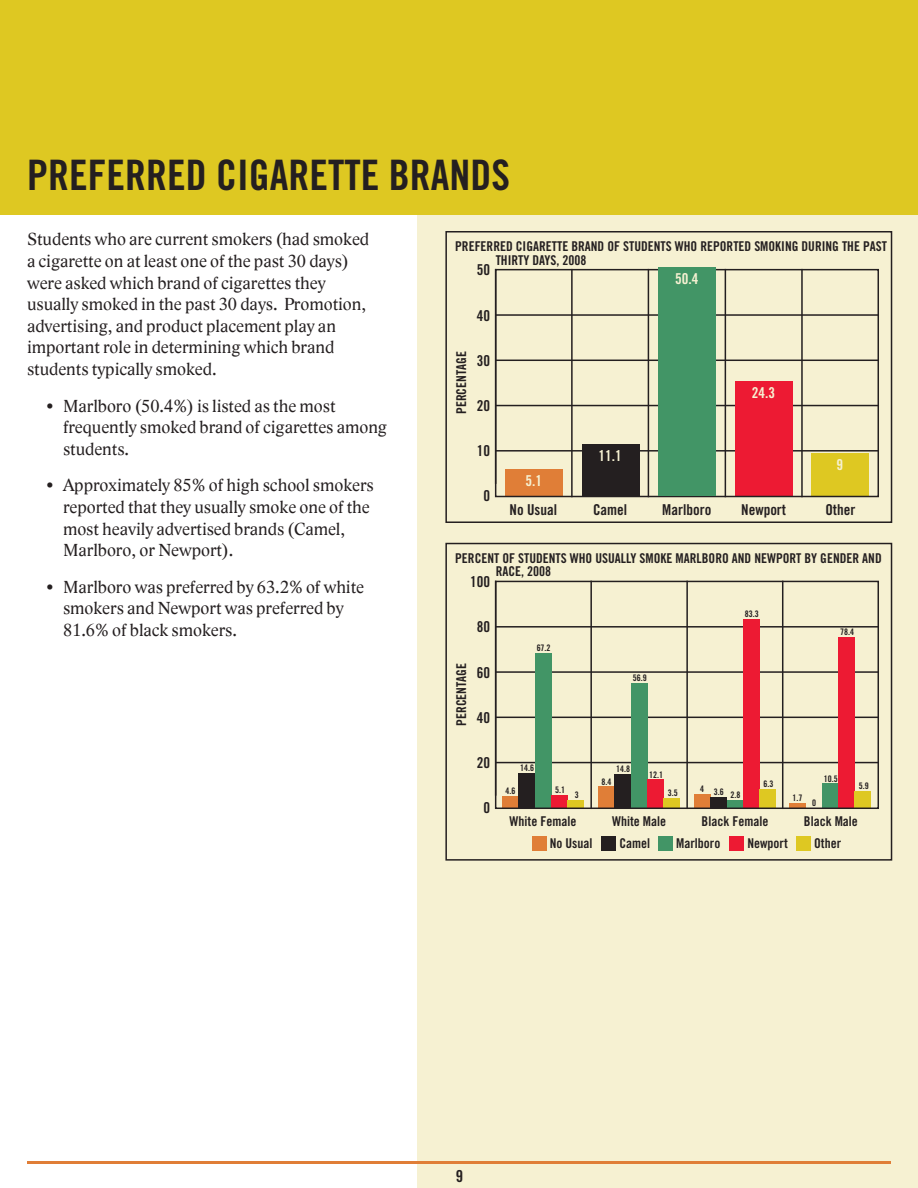
<style>
.page{position:relative;width:918px;height:1188px;background:#fff}
.page>*{position:absolute;margin:0;border:0;box-sizing:border-box;transform-origin:0 0}
.t1{font:42px "Trade Gothic Bold Cond Twenty";color:#241f20}
.t2{font:18px/21.6px "Lido STF";color:#241f20}
.t3{font:16.5px "Trade Gothic Bold Cond Twenty";color:#241f20}
.t4{font:15px "Trade Gothic Bold Cond Twenty";color:#241f20}
.t5{font:15px "Trade Gothic Bold Cond Twenty";color:#f6f1d2}
.t6{font:13.5px/13.5px "Trade Gothic Bold Cond Twenty";color:#241f20}
.t7{font:9px "Trade Gothic Bold Cond Twenty";color:#241f20}
</style>
<div class="page">
<div style="left:418px;top:1px;width:500px;height:1187px;background:#f6f1d2"></div>
<div style="left:0;top:0;width:918px;height:215px;background:#dec822"></div>
<div style="left:445px;top:231px;width:447px;height:292px;border:2px solid #241f20"></div>
<hr style="left:725px;top:269px;width:1px;height:228px;background:#231f20">
<hr style="left:801px;top:269px;width:2px;height:228px;background:#231f20">
<hr style="left:571px;top:269px;width:2px;height:228px;background:#241f20">
<hr style="left:648px;top:269px;width:1px;height:228px;background:#241f20">
<hr style="left:495px;top:314px;width:384px;height:2px;background:#241f20">
<hr style="left:495px;top:360px;width:384px;height:1px;background:#241f20">
<hr style="left:495px;top:405px;width:384px;height:1px;background:#241f20">
<hr style="left:495px;top:450px;width:384px;height:2px;background:#241f20">
<div style="left:505px;top:469px;width:58px;height:27px;background:#e07e37"></div>
<div style="left:735px;top:382px;width:58px;height:114px;background:#ed1a33"></div>
<div style="left:811px;top:453px;width:58px;height:43px;background:#dec822"></div>
<div style="left:582px;top:444px;width:57px;height:52px;background:#241f20"></div>
<div style="left:445px;top:543px;width:447px;height:318px;border:2px solid #241f20"></div>
<hr style="left:686px;top:581px;width:2px;height:228px;background:#231f20">
<hr style="left:782px;top:581px;width:1px;height:228px;background:#231f20">
<hr style="left:590px;top:581px;width:2px;height:228px;background:#241f20">
<hr style="left:495px;top:626px;width:384px;height:2px;background:#241f20">
<hr style="left:495px;top:671px;width:384px;height:2px;background:#241f20">
<hr style="left:495px;top:717px;width:384px;height:1px;background:#241f20">
<hr style="left:495px;top:762px;width:384px;height:1px;background:#241f20">
<div style="left:535px;top:653px;width:16px;height:155px;background:#429566"></div>
<div style="left:502px;top:796px;width:17px;height:13px;background:#e07e37"></div>
<div style="left:519px;top:773px;width:16px;height:35px;background:#241f20"></div>
<div style="left:551px;top:795px;width:17px;height:13px;background:#ed1a33"></div>
<div style="left:568px;top:800px;width:16px;height:8px;background:#dec822"></div>
<div style="left:631px;top:683px;width:16px;height:125px;background:#429566"></div>
<div style="left:598px;top:787px;width:17px;height:21px;background:#e07e37"></div>
<div style="left:615px;top:774px;width:16px;height:35px;background:#241f20"></div>
<div style="left:647px;top:780px;width:17px;height:28px;background:#ed1a33"></div>
<div style="left:664px;top:798px;width:16px;height:10px;background:#dec822"></div>
<div style="left:727px;top:800px;width:16px;height:8px;background:#429566"></div>
<div style="left:694px;top:794px;width:16px;height:14px;background:#e07e37"></div>
<div style="left:710px;top:797px;width:17px;height:11px;background:#241f20"></div>
<div style="left:743px;top:619px;width:16px;height:189px;background:#ed1a33"></div>
<div style="left:759px;top:789px;width:17px;height:19px;background:#dec822"></div>
<div style="left:822px;top:784px;width:16px;height:24px;background:#429566"></div>
<div style="left:789px;top:803px;width:17px;height:5px;background:#e07e37"></div>
<div style="left:838px;top:637px;width:17px;height:171px;background:#ed1a33"></div>
<div style="left:855px;top:791px;width:16px;height:17px;background:#dec822"></div>
<div style="left:495px;top:581px;width:384px;height:228px;border:2px solid #241f20"></div>
<hr style="left:27px;top:1161px;width:864px;height:3px;background:#e07e37">
<div style="left:495px;top:269px;width:384px;height:228px;border:2px solid #241f20"></div>
<div style="left:658px;top:268px;width:58px;height:228px;background:#429566"></div>
<div style="left:532px;top:836px;width:14px;height:14px;background:#e07e37"></div>
<div style="left:602px;top:836px;width:14px;height:14px;background:#241f20"></div>
<div style="left:659px;top:836px;width:14px;height:14px;background:#429566"></div>
<div style="left:730px;top:836px;width:14px;height:14px;background:#ed1a33"></div>
<div style="left:797px;top:836px;width:14px;height:14px;background:#dec822"></div>
<h1 class="t1" style="left:27px;top:150px;width:482px">PREFERRED CIGARETTE BRANDS</h1>
<p class="t2" style="left:27px;top:229px;width:344px">Students who are current smokers (had smoked a cigarette on at least one of the past 30 days) were asked which brand of cigarettes they usually smoked in the past 30 days. Promotion, advertising, and product placement play an important role in determining which brand students typically smoked.</p>
<p class="t2" style="left:63px;top:395px;width:326px;text-indent:-17px">• Marlboro (50.4%) is listed as the most frequently smoked brand of cigarettes among students.</p>
<p class="t2" style="left:63px;top:475px;width:312px;text-indent:-17px">• Approximately 85% of high school smokers reported that they usually smoke one of the most heavily advertised brands (Camel, Marlboro, or Newport).</p>
<p class="t2" style="left:63px;top:576px;width:303px;text-indent:-17px">• Marlboro was preferred by 63.2% of white smokers and Newport was preferred by<br>81.6% of black smokers.</p>
<p class="t6" style="left:496px;top:240px;width:393px;text-indent:-40px">PREFERRED CIGARETTE BRAND OF STUDENTS WHO REPORTED SMOKING DURING THE PAST<br>THIRTY DAYS, 2008</p>
<p class="t4" style="left:477px;top:261px;width:15px">50</p>
<p class="t4" style="left:477px;top:306px;width:15px">40</p>
<p class="t4" style="left:477px;top:351px;width:15px">30</p>
<p class="t4" style="left:477px;top:396px;width:15px">20</p>
<p class="t4" style="left:477px;top:442px;width:15px">10</p>
<p class="t4" style="left:483px;top:487px;width:8px">0</p>
<p class="t5" style="left:675px;top:270px;width:25px">50.4</p>
<p class="t6" style="left:455px;top:414px;width:64px;rotate:-90deg">PERCENTAGE</p>
<p class="t5" style="left:752px;top:384px;width:25px">24.3</p>
<p class="t5" style="left:599px;top:446px;width:25px">11.1</p>
<p class="t5" style="left:837px;top:455px;width:8px">9</p>
<p class="t5" style="left:525px;top:471px;width:18px">5.1</p>
<p class="t4" style="left:510px;top:501px;width:49px">NO USUAL</p>
<p class="t4" style="left:593px;top:501px;width:36px">CAMEL</p>
<p class="t4" style="left:662px;top:501px;width:51px">MARLBORO</p>
<p class="t4" style="left:741px;top:501px;width:46px">NEWPORT</p>
<p class="t4" style="left:825px;top:501px;width:31px">OTHER</p>
<p class="t6" style="left:496px;top:551px;width:388px;text-indent:-40px">PERCENT OF STUDENTS WHO USUALLY SMOKE MARLBORO AND NEWPORT BY GENDER AND<br>RACE, 2008</p>
<p class="t4" style="left:470px;top:573px;width:21px">100</p>
<p class="t4" style="left:477px;top:618px;width:15px">80</p>
<p class="t4" style="left:477px;top:663px;width:15px">60</p>
<p class="t4" style="left:477px;top:708px;width:15px">40</p>
<p class="t4" style="left:477px;top:753px;width:15px">20</p>
<p class="t4" style="left:483px;top:799px;width:8px">0</p>
<p class="t7" style="left:745px;top:608px;width:15px">83.3</p>
<p class="t7" style="left:840px;top:626px;width:15px">78.4</p>
<p class="t7" style="left:537px;top:642px;width:15px">67.2</p>
<p class="t6" style="left:455px;top:726px;width:64px;rotate:-90deg">PERCENTAGE</p>
<p class="t7" style="left:633px;top:672px;width:15px">56.9</p>
<p class="t7" style="left:520px;top:763px;width:15px">14.6</p>
<p class="t7" style="left:616px;top:763px;width:15px">14.8</p>
<p class="t7" style="left:649px;top:769px;width:15px">12.1</p>
<p class="t7" style="left:824px;top:773px;width:15px">10.5</p>
<p class="t7" style="left:602px;top:776px;width:11px">8.4</p>
<p class="t7" style="left:763px;top:778px;width:11px">6.3</p>
<p class="t7" style="left:859px;top:781px;width:11px">5.9</p>
<p class="t7" style="left:700px;top:786px;width:25px">4 3.6</p>
<p class="t7" style="left:555px;top:785px;width:11px">5.1</p>
<p class="t7" style="left:506px;top:786px;width:11px">4.6</p>
<p class="t7" style="left:668px;top:788px;width:11px">3.5</p>
<p class="t7" style="left:730px;top:789px;width:11px">2.8</p>
<p class="t7" style="left:575px;top:790px;width:5px">3</p>
<p class="t7" style="left:793px;top:792px;width:11px">1.7</p>
<p class="t7" style="left:812px;top:797px;width:5px">0</p>
<p class="t6" style="left:510px;top:814px;width:68px">WHITE FEMALE</p>
<p class="t6" style="left:612px;top:814px;width:55px">WHITE MALE</p>
<p class="t6" style="left:702px;top:814px;width:68px">BLACK FEMALE</p>
<p class="t6" style="left:804px;top:814px;width:55px">BLACK MALE</p>
<p class="t6" style="left:550px;top:837px;width:44px">NO USUAL</p>
<p class="t6" style="left:619px;top:837px;width:32px">CAMEL</p>
<p class="t6" style="left:676px;top:837px;width:46px">MARLBORO</p>
<p class="t6" style="left:747px;top:837px;width:42px">NEWPORT</p>
<p class="t6" style="left:814px;top:837px;width:28px">OTHER</p>
<p class="t3" style="left:456px;top:1166px;width:9px">9</p>
</div>
